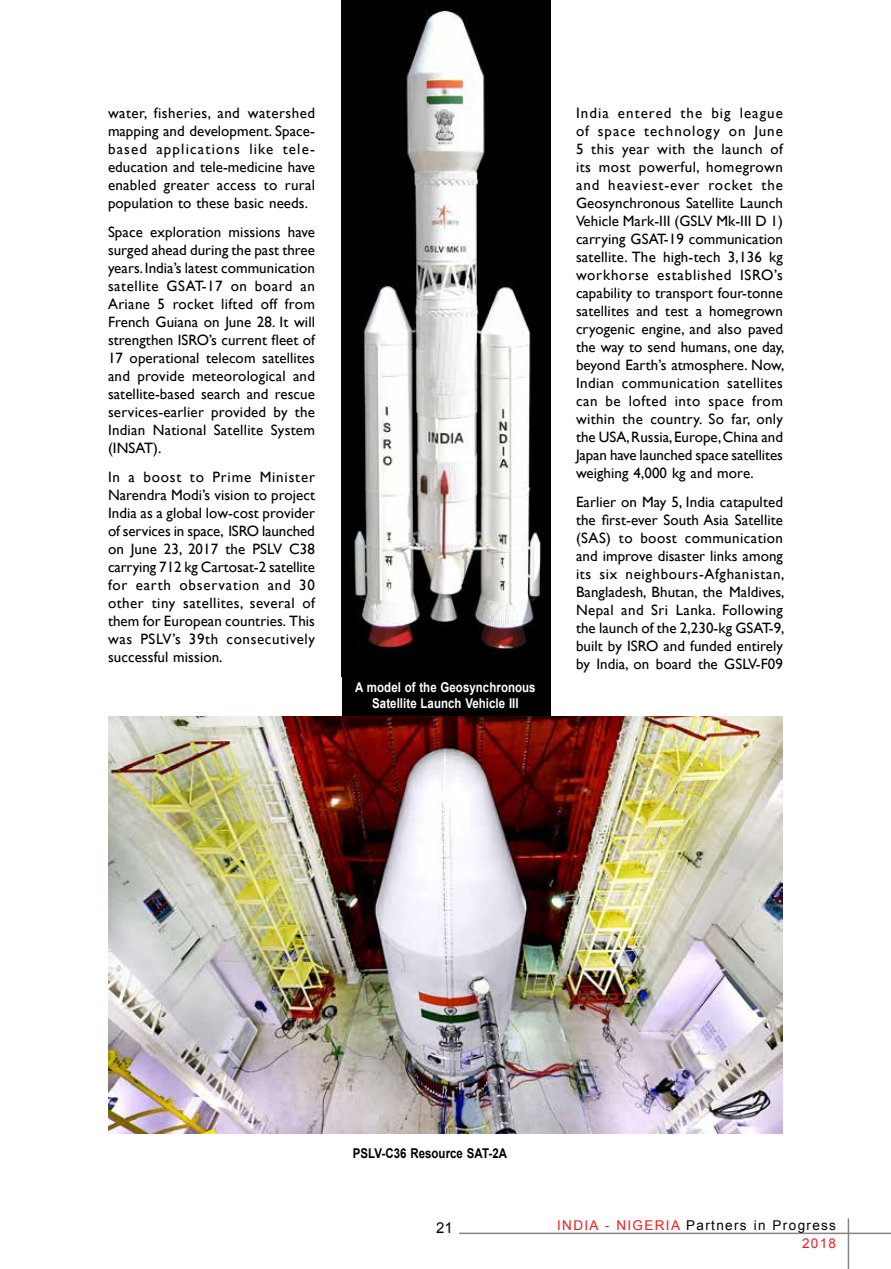
<style>
.page{position:relative;width:891px;height:1269px;background:#fff}
.page>*{position:absolute;margin:0;border:0;box-sizing:border-box;transform-origin:0 0}
.t1{font:15px/18px "Gill Sans";letter-spacing:.005em;color:#000;text-align:justify}
.t2{font:15px "Arial";color:#000}
.t3{font:700 13.5px/16.2px "Arial";letter-spacing:.005em;color:#fff;text-align:center;scale:.85 1}
.t4{font:13.5px/18.1px "Arial";letter-spacing:.1em;color:#000;text-align:right}
.t5{font:700 13.5px "Arial";letter-spacing:.005em;color:#000;scale:.85 1}
.s1{color:#ed1d24}
</style>
<div class="page">
<hr style="left:848px;top:1218px;width:1px;height:51px;background:#848684">
<hr style="left:459px;top:1233px;width:432px;height:1px;background:#848684">
<div style="left:342px;top:0;width:208px;height:730px;background:#000"></div>
<img style="left:354px;top:8px;width:187px;height:645px">
<img style="left:108px;top:716px;width:675px;height:418px">
<p class="t1" style="left:108px;top:105px;width:209px">water, fisheries, and watershed mapping and development. Space&shy;based applications like tele&shy;education and tele-medicine have enabled greater access to rural population to these basic needs.</p>
<p class="t1" style="left:108px;top:223px;width:209px">Space exploration missions have surged ahead during the past three years. India’s latest communication satellite GSAT-17 on board an Ariane 5 rocket lifted off from French Guiana on June 28. It will strengthen ISRO’s current fleet of 17 operational telecom satellites and provide meteorological and satellite-based search and rescue services-earlier provided by the Indian National Satellite System (INSAT).</p>
<p class="t1" style="left:108px;top:468px;width:209px">In a boost to Prime Minister Narendra Modi’s vision to project India as a global low-cost provider of services in space, ISRO launched on June 23, 2017 the PSLV C38 carrying 712 kg Cartosat-2 satellite for earth observation and 30 other tiny satellites, several of them for European countries. This was PSLV’s 39th consecutively successful mission.</p>
<p class="t3" style="left:355px;top:679px;width:214px">A model of the Geosynchronous<br>Satellite Launch Vehicle III</p>
<p class="t1" style="left:576px;top:105px;width:210px">India entered the big league of space technology on June 5 this year with the launch of its most powerful, homegrown and heaviest-ever rocket the Geosynchronous Satellite Launch Vehicle Mark-III (GSLV Mk-III D 1) carrying GSAT-19 communication satellite. The high-tech 3,136 kg workhorse established ISRO’s capability to transport four-tonne satellites and test a homegrown cryogenic engine, and also paved the way to send humans, one day, beyond Earth’s atmosphere. Now, Indian communication satellites can be lofted into space from within the country. So far, only the USA, Russia, Europe, China and Japan have launched space satellites weighing 4,000 kg and more.</p>
<p class="t1" style="left:576px;top:493px;width:210px">Earlier on May 5, India catapulted the first-ever South Asia Satellite (SAS) to boost communication and improve disaster links among its six neighbours-Afghanistan, Bangladesh, Bhutan, the Maldives, Nepal and Sri Lanka. Following the launch of the 2,230-kg GSAT-9, built by ISRO and funded entirely by India, on board the GSLV-F09</p>
<p class="t5" style="left:353px;top:1145px;width:183px">PSLV-C36 Resource SAT-2A</p>
<p class="t2" style="left:436px;top:1218px;width:18px">21</p>
<p class="t4" style="left:557px;top:1216px;width:280px"><span class="s1">India - ni geria</span> Partners in Progress<br><span class="s1">2018</span></p>
</div>
